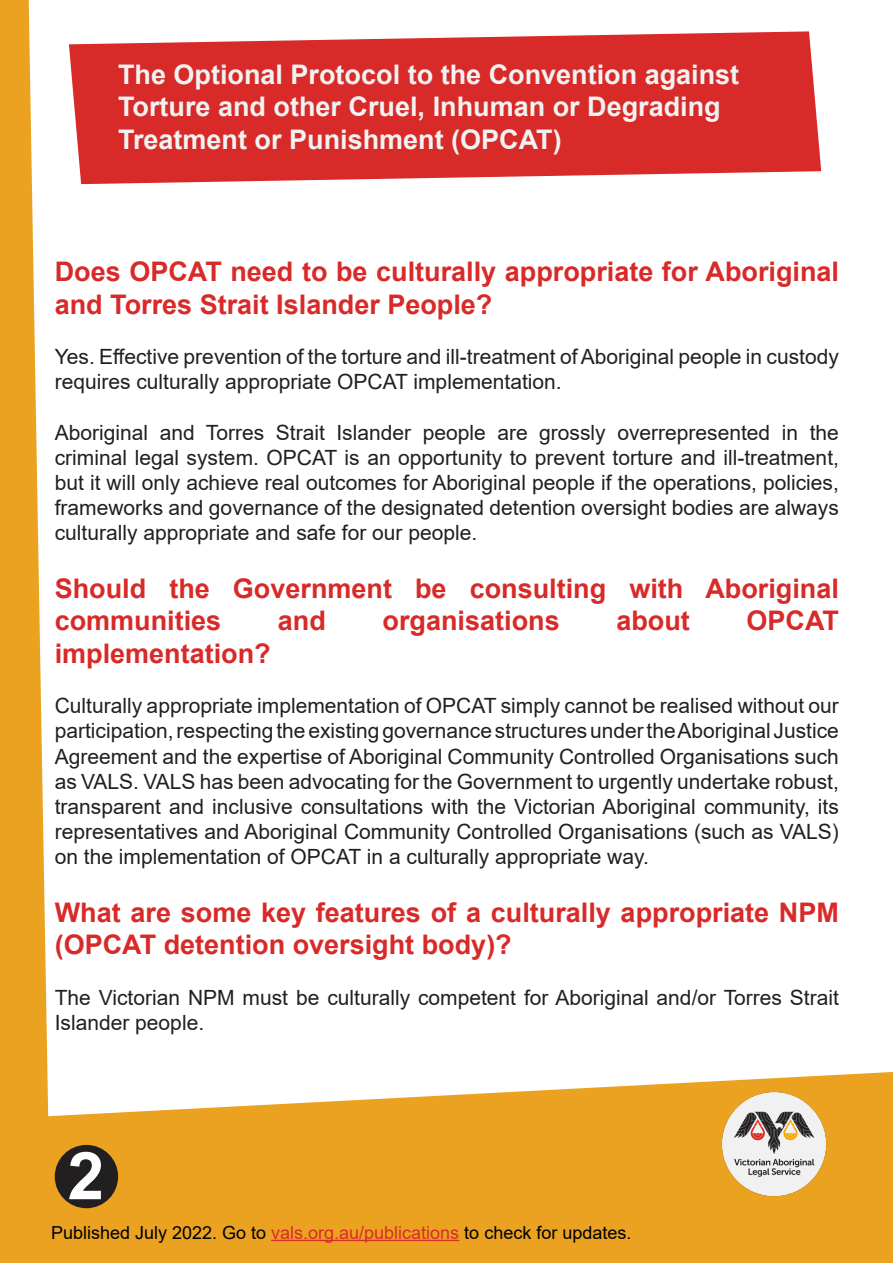
<style>
.page{position:relative;width:893px;height:1263px;background:#fff}
.page>*{position:absolute;margin:0;border:0;box-sizing:border-box;transform-origin:0 0}
.t1{font:700 66px "Arial";color:#fff}
.t2{font:700 27px/32.4px "Arial";color:#d82a28}
.t3{font:700 27px/32.4px "Arial";color:#f1f3f3}
.t4{font:21px/25.2px "Arial";color:#221f20}
.t5{font:18px "Arial";color:#000}
.s1{color:#d82c29}
</style>
<div class="page">
<svg style="left:69px;top:31px;width:752px;height:153px;background:#db3f3d"></svg>
<svg style="left:0;top:0;width:48px;height:1072px;background:#edab38"></svg>
<svg style="left:0;top:1072px;width:893px;height:191px;background:#eead3c"></svg>
<img style="left:709px;top:1079px;width:130px;height:130px">
<div style="left:55px;top:1145px;width:63px;height:63px;background:#221f20;border-radius:50%"></div>
<hr style="left:271px;top:1240px;width:188px;height:1px;background:#d82c29">
<p class="t3" style="left:118px;top:59px;width:623px">The Optional Protocol to the Convention against<br>Torture and other Cruel, Inhuman or Degrading<br>Treatment or Punishment (OPCAT)</p>
<p class="t2" style="left:55px;top:256px;width:786px">Does OPCAT need to be culturally appropriate for Aboriginal and Torres Strait Islander People?</p>
<p class="t4" style="left:55px;top:344px;width:786px">Yes. Effective prevention of the torture and ill-treatment of Aboriginal people in custody requires culturally appropriate OPCAT implementation.</p>
<p class="t4" style="left:55px;top:419px;width:786px;text-align:justify">Aboriginal and Torres Strait Islander people are grossly overrepresented in the criminal legal system. OPCAT is an opportunity to prevent torture and ill-treatment, but it will only achieve real outcomes for Aboriginal people if the operations, policies, frameworks and governance of the designated detention oversight bodies are always culturally appropriate and safe for our people.</p>
<p class="t2" style="left:55px;top:573px;width:786px">Should the Government be consulting with Aboriginal communities</p>
<p class="t2" style="left:278px;top:605px;width:50px">and</p>
<p class="t2" style="left:383px;top:605px;width:179px">organisations</p>
<p class="t2" style="left:616px;top:605px;width:75px">about</p>
<p class="t2" style="left:746px;top:605px;width:94px">OPCAT</p>
<p class="t2" style="left:55px;top:637px;width:218px">implementation?</p>
<p class="t4" style="left:55px;top:693px;width:786px;text-align:justify">Culturally appropriate implementation of OPCAT simply cannot be realised without our participation, respecting the existing governance structures under the Aboriginal Justice Agreement and the expertise of Aboriginal Community Controlled Organisations such as VALS. VALS has been advocating for the Government to urgently undertake robust, transparent and inclusive consultations with the Victorian Aboriginal community, its representatives and Aboriginal Community Controlled Organisations (such as VALS) on the implementation of OPCAT in a culturally appropriate way.</p>
<p class="t2" style="left:55px;top:897px;width:786px">What are some key features of a culturally appropriate NPM (OPCAT detention oversight body)?</p>
<p class="t4" style="left:55px;top:985px;width:786px">The Victorian NPM must be culturally competent for Aboriginal and/or Torres Strait<br>Islander people.</p>
<p class="t1" style="left:68px;top:1129px;width:38px">2</p>
<p class="t5" style="left:51px;top:1220px;width:582px">Published July 2022. Go to <span class="s1">vals.org.au/publications</span> to check for updates.</p>
</div>
